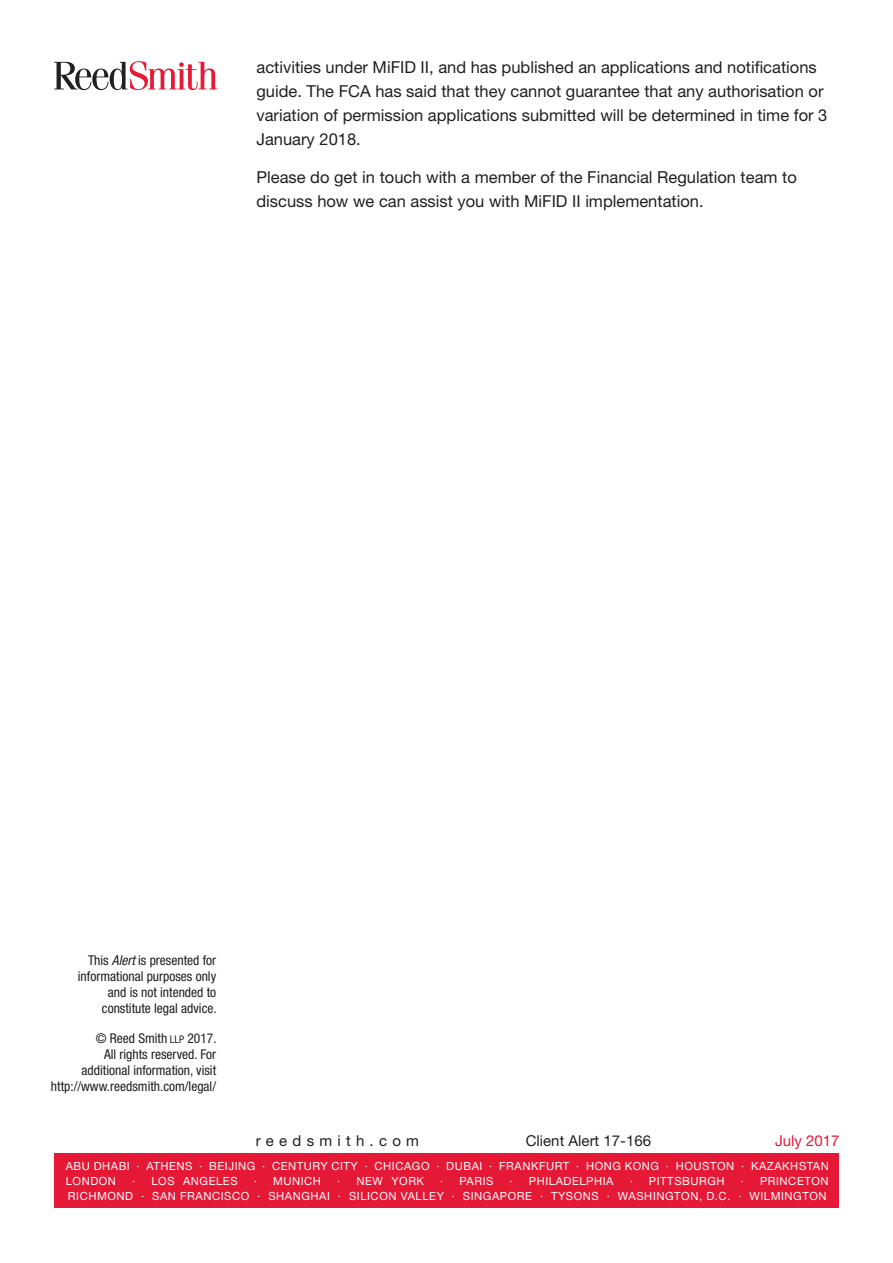
<style>
.page{position:relative;width:893px;height:1263px;background:#fff}
.page>*{position:absolute;margin:0;border:0;box-sizing:border-box;transform-origin:0 0}
.t1{font:16.5px/24px "Helvetica Neue LT Std";color:#231f20}
.t2{font:15px "Helvetica Neue LT Std";color:#231f20}
.t3{font:15px "Helvetica Neue LT Std";letter-spacing:.35em;color:#231f20}
.t4{font:15px "Helvetica Neue LT Std";color:#e51836}
.t5{font:condensed 13.5px/16.2px "Helvetica Neue LT Std";color:#231f20;text-align:right}
.t6{font:11.25px/15px "Helvetica Neue LT Std";letter-spacing:.05em;color:#fff}
.s1{font-style:italic}
.s2{font-size:10.5px}
</style>
<div class="page">
<div style="left:54px;top:1153px;width:784px;height:54px;background:#e51836"></div>
<svg style="left:54px;top:61px;width:163px;height:29px"></svg>
<p class="t1" style="left:256px;top:55px;width:572px">activities under MiFID II, and has published an applications and notifications guide. The FCA has said that they cannot guarantee that any authorisation or variation of permission applications submitted will be determined in time for 3<br>January 2018.</p>
<p class="t1" style="left:256px;top:164px;width:542px">Please do get in touch with a member of the Financial Regulation team to discuss how we can assist you with MiFID II implementation.</p>
<p class="t5" style="left:78px;top:951px;width:140px">This <span class="s1">Alert</span> is presented for informational purposes only and is not intended to constitute legal advice.</p>
<p class="t5" style="left:51px;top:1030px;width:167px">© Reed Smith <span class="s2">LLP</span> 2017.<br>All rights reserved. For<br>additional information, visit http://www.reedsmith.com/legal/</p>
<p class="t2" style="left:526px;top:1131px;width:127px">Client Alert 17-166</p>
<p class="t4" style="left:775px;top:1131px;width:66px">July 2017</p>
<p class="t6" style="left:66px;top:1158px;width:764px">ABU DHABI · ATHENS · BEIJING · CENTURY CITY · CHICAGO · DUBAI · FRANKFURT · HONG KONG · HOUSTON · KAZAKHSTAN<br>LONDON</p>
<p class="t3" style="left:256px;top:1131px;width:165px">reedsmith.com</p>
<p class="t6" style="left:68px;top:1173px;width:762px;text-align:right">· PRINCETON<br>RICHMOND · SAN FRANCISCO · SHANGHAI · SILICON VALLEY · SINGAPORE · TYSONS · WASHINGTON, D.C. · WILMINGTON</p>
<p class="t6" style="left:132px;top:1173px;width:107px">· LOS ANGELES</p>
<p class="t6" style="left:254px;top:1173px;width:69px">· MUNICH</p>
<p class="t6" style="left:337px;top:1173px;width:88px">· NEW YORK</p>
<p class="t6" style="left:440px;top:1173px;width:55px">· PARIS</p>
<p class="t6" style="left:510px;top:1173px;width:105px">· PHILADELPHIA</p>
<p class="t6" style="left:630px;top:1173px;width:96px">· PITTSBURGH</p>
</div>
